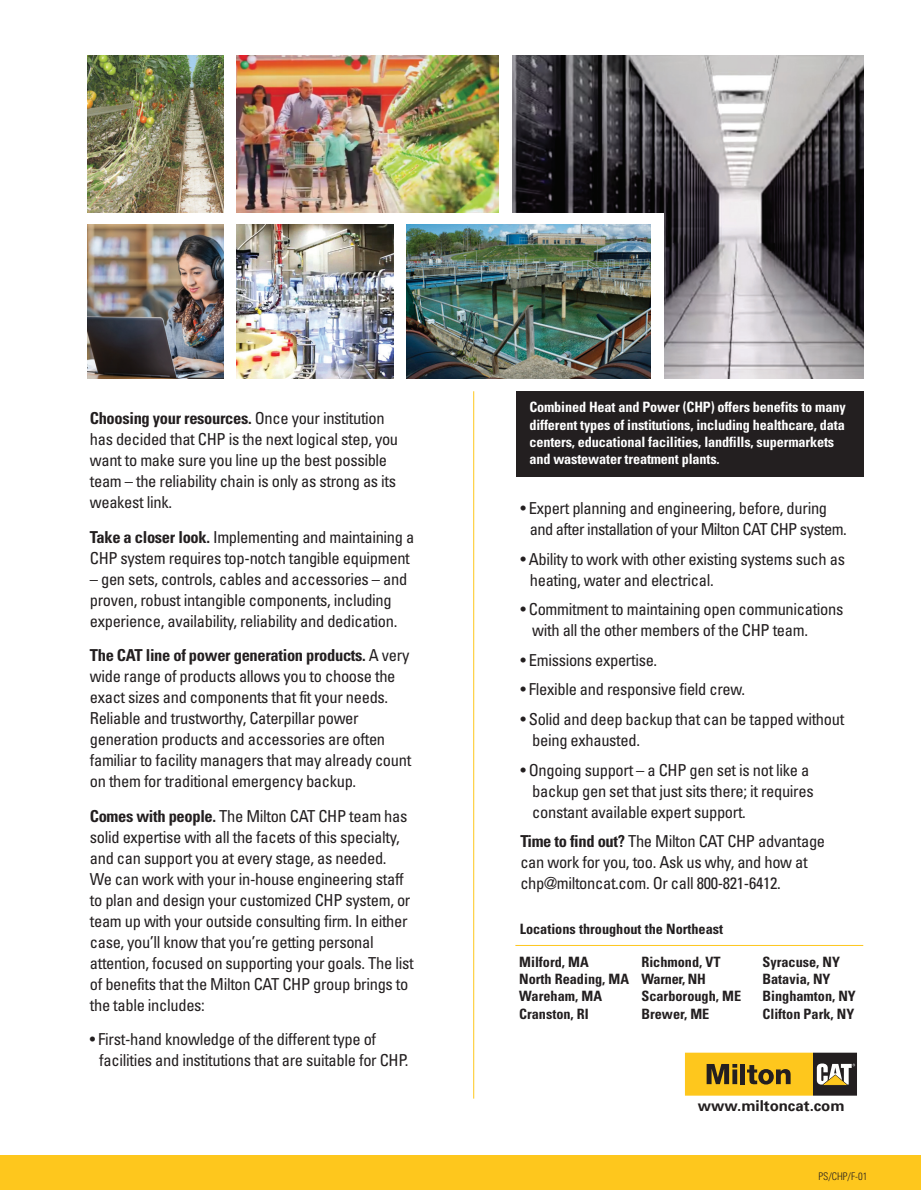
<style>
.page{position:relative;width:921px;height:1190px;background:#fff}
.page>*{position:absolute;margin:0;border:0;box-sizing:border-box;transform-origin:0 0}
.t1{font:condensed 16.5px/21px "Univers";letter-spacing:-.02em;color:#231f20}
.t2{font:700 15px "Univers";color:#231f20}
.t3{font:700 condensed 14.25px/17.2px "Univers";letter-spacing:-.01em;color:#fff}
.t4{font:700 condensed 14.25px/17.2px "Univers";color:#231f20}
.t5{font:300 condensed 10.5px "Univers";color:#231f20}
.s1{font-weight:700}
</style>
<div class="page">
<img style="left:512px;top:55px;width:351px;height:323px">
<div style="left:496px;top:213px;width:167px;height:171px;background:#fff"></div>
<hr style="left:473px;top:391px;width:1px;height:708px;background:#fec71d">
<svg style="left:685px;top:1052px;width:172px;height:44px;background:#ba972e"></svg>
<div style="left:0;top:1155px;width:920px;height:35px;background:#fec71d"></div>
<hr style="left:515px;top:945px;width:348px;height:1px;background:#fec71d">
<img style="left:88px;top:55px;width:135px;height:157px">
<img style="left:236px;top:55px;width:262px;height:157px">
<img style="left:88px;top:225px;width:136px;height:153px">
<img style="left:236px;top:225px;width:158px;height:153px">
<img style="left:406px;top:225px;width:244px;height:153px">
<div style="left:516px;top:391px;width:347px;height:86px;background:#231f20"></div>
<p class="t1" style="left:90px;top:409px;width:310px"><span class="s1">Choosing your resources.</span> Once your institution has decided that CHP is the next logical step, you want to make sure you line up the best possible team – the reliability chain is only as strong as its weakest link.</p>
<p class="t1" style="left:90px;top:528px;width:326px"><span class="s1">Take a closer look.</span> Implementing and maintaining a<br>CHP system requires top-notch tangible equipment</p>
<p class="t1" style="left:90px;top:570px;width:319px">– gen sets, controls, cables and accessories – and proven, robust intangible components, including experience, availability, reliability and dedication.</p>
<p class="t1" style="left:90px;top:646px;width:323px"><span class="s1">The CAT line of power generation products.</span> A very wide range of products allows you to choose the exact sizes and components that fit your needs.<br>Reliable and trustworthy, Caterpillar power generation products and accessories are often familiar to facility managers that may already count on them for traditional emergency backup.</p>
<p class="t1" style="left:90px;top:807px;width:325px"><span class="s1">Comes with people.</span> The Milton CAT CHP team has solid expertise with all the facets of this specialty, and can support you at every stage, as needed.<br>We can work with your in-house engineering staff to plan and design your customized CHP system, or team up with your outside consulting firm. In either case, you’ll know that you’re getting personal attention, focused on supporting your goals. The list of benefits that the Milton CAT CHP group brings to the table includes:</p>
<p class="t1" style="left:99px;top:1030px;width:310px;text-indent:-9px">• First-hand knowledge of the different type of facilities and institutions that are suitable for CHP.</p>
<p class="t3" style="left:529px;top:400px;width:318px">Combined Heat and Power (CHP) offers benefits to many different types of institutions, including healthcare, data centers, educational facilities, landfills, supermarkets and wastewater treatment plants.</p>
<p class="t1" style="left:529px;top:499px;width:318px;text-indent:-9px">• Expert planning and engineering, before, during and after installation of your Milton CAT CHP system.</p>
<p class="t1" style="left:529px;top:550px;width:316px;text-indent:-9px">• Ability to work with other existing systems such as heating, water and electrical.</p>
<p class="t1" style="left:532px;top:600px;width:312px;text-indent:-12px">• Commitment to maintaining open communications with all the other members of the CHP team.</p>
<p class="t1" style="left:520px;top:651px;width:138px">• Emissions expertise.</p>
<p class="t1" style="left:520px;top:681px;width:226px">• Flexible and responsive field crew.</p>
<p class="t1" style="left:532px;top:710px;width:313px;text-indent:-12px">• Solid and deep backup that can be tapped without being exhausted.</p>
<p class="t1" style="left:532px;top:761px;width:283px;text-indent:-12px">• Ongoing support – a CHP gen set is not like a backup gen set that just sits there; it requires constant available expert support.</p>
<p class="t1" style="left:520px;top:833px;width:306px"><span class="s1">Time to find out?</span> The Milton CAT CHP advantage can work for you, too. Ask us why, and how at chp@miltoncat.com. Or call 800-821-6412.</p>
<p class="t4" style="left:519px;top:922px;width:205px">Locations throughout the Northeast</p>
<p class="t4" style="left:641px;top:955px;width:101px">Richmond, VT<br>Warner, NH<br>Scarborough, ME<br>Brewer, ME</p>
<p class="t4" style="left:762px;top:955px;width:95px">Syracuse, NY<br>Batavia, NY<br>Binghamton, NY<br>Clifton Park, NY</p>
<p class="t4" style="left:519px;top:955px;width:111px">Milford, MA<br>North Reading, MA<br>Wareham, MA<br>Cranston, RI</p>
<p class="t2" style="left:697px;top:1100px;width:148px">www.miltoncat.com</p>
<p class="t5" style="left:818px;top:1172px;width:50px">PS/CHP/F-01</p>
</div>
